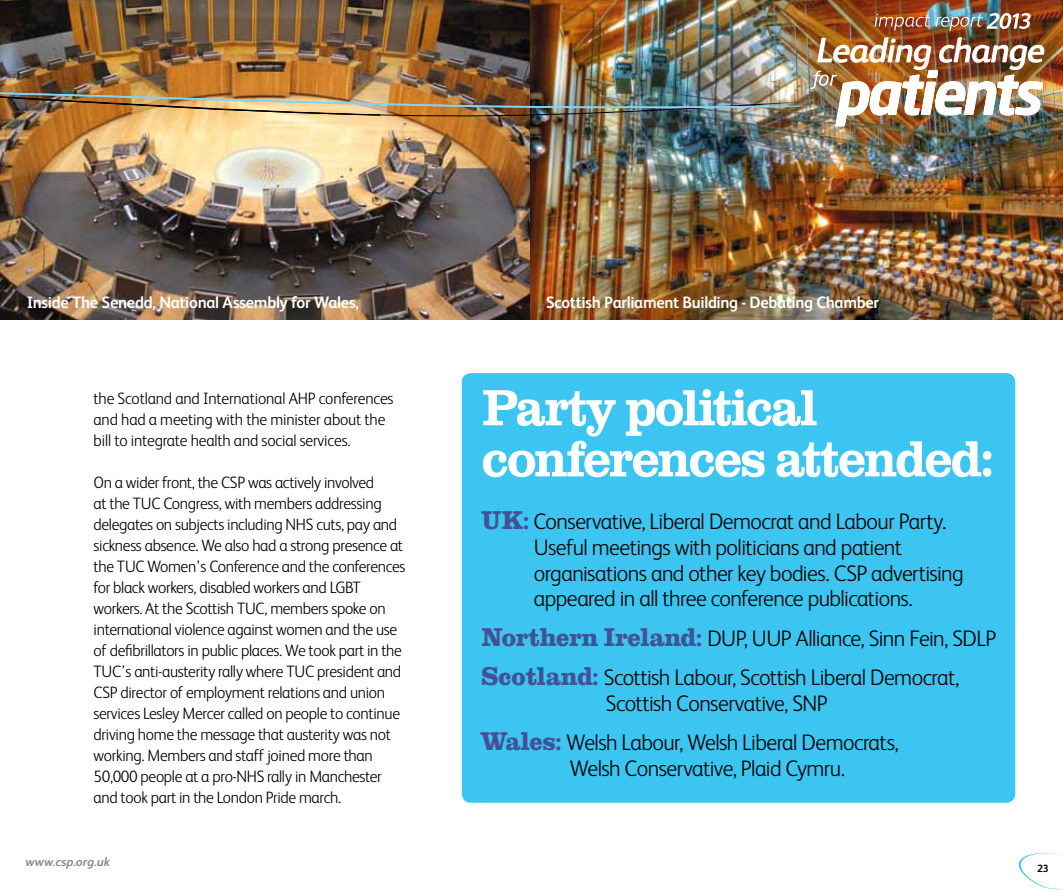
<style>
.page{position:relative;width:1063px;height:893px;background:#fff}
.page>*{position:absolute;margin:0;border:0;box-sizing:border-box;transform-origin:0 0}
.t1{font:700 52.5px/51.2px "Clarendon Com";letter-spacing:-.045em;color:#fff}
.t2{font:300 22.5px/25.7px "FS Albert";letter-spacing:-.025em;color:#000}
.t3{font:300 16.5px/21px "FS Albert";letter-spacing:-.02em;color:#000;scale:.96 1}
.t4{font:700 16.5px "FS Albert";letter-spacing:-.02em;color:#fff}
.t5{font:italic 700 12.3px "FS Albert";letter-spacing:-.005em;color:#8b8c8f;scale:1.04 1}
.t6{font:700 10.5px "FS Albert";color:#000}
.s1{font-family:"Clarendon Com";font-weight:800;font-size:26.55px;color:#425295}
</style>
<div class="page">
<svg style="left:1019px;top:853px;width:44px;height:37px"></svg>
<div style="left:462px;top:373px;width:553px;height:430px;background:#3dc5f1;border-radius:9px"></div>
<img style="left:0;top:0;width:531px;height:319px">
<img style="left:531px;top:0;width:532px;height:319px">
<img style="left:875px;top:13px;width:156px;height:18px">
<img style="left:0;top:37px;width:1044px;height:89px">
<p class="t4" style="left:27px;top:291px;width:334px">Inside The Senedd, National Assembly for Wales,</p>
<p class="t4" style="left:546px;top:291px;width:335px">Scottish Parliament Building - Debating Chamber</p>
<p class="t3" style="left:94px;top:387px;width:314px">the Scotland and International AHP conferences and had a meeting with the minister about the bill to integrate health and social services.</p>
<p class="t3" style="left:94px;top:471px;width:327px">On a wider front, the CSP was actively involved<br>at the TUC Congress, with members addressing delegates on subjects including NHS cuts, pay and sickness absence. We also had a strong presence at the TUC Women’s Conference and the conferences for black workers, disabled workers and LGBT workers. At the Scottish TUC, members spoke on international violence against women and the use of defibrillators in public places. We took part in the TUC’s anti-austerity rally where TUC president and CSP director of employment relations and union services Lesley Mercer called on people to continue driving home the message that austerity was not working. Members and staff joined more than 50,000 people at a pro-NHS rally in Manchester and took part in the London Pride march.</p>
<p class="t5" style="left:26px;top:853px;width:83px">www.csp.org.uk</p>
<h1 class="t1" style="left:481px;top:382px;width:514px">Party political conferences attended:</h1>
<h2 class="t2" style="left:534px;top:508px;width:432px;text-indent:-53px"><span class="s1">UK:</span> Conservative, Liberal Democrat and Labour Party.<br>Useful meetings with politicians and patient organisations and other key bodies. CSP advertising appeared in all three conference publications.</h2>
<h2 class="t2" style="left:481px;top:617px;width:517px;line-height:39.3px"><span class="s1">Northern Ireland:</span> DUP, UUP Alliance, Sinn Fein, SDLP<br><span class="s1">Scotland:</span> Scottish Labour, Scottish Liberal Democrat,</h2>
<h2 class="t2" style="left:481px;top:682px;width:419px;line-height:39.3px;text-indent:124px">Scottish Conservative, SNP<br><span class="s1">Wales:</span> Welsh Labour, Welsh Liberal Democrats,</h2>
<h2 class="t2" style="left:570px;top:754px;width:277px">Welsh Conservative, Plaid Cymru.</h2>
<p class="t6" style="left:1037px;top:861px;width:13px">23</p>
</div>
